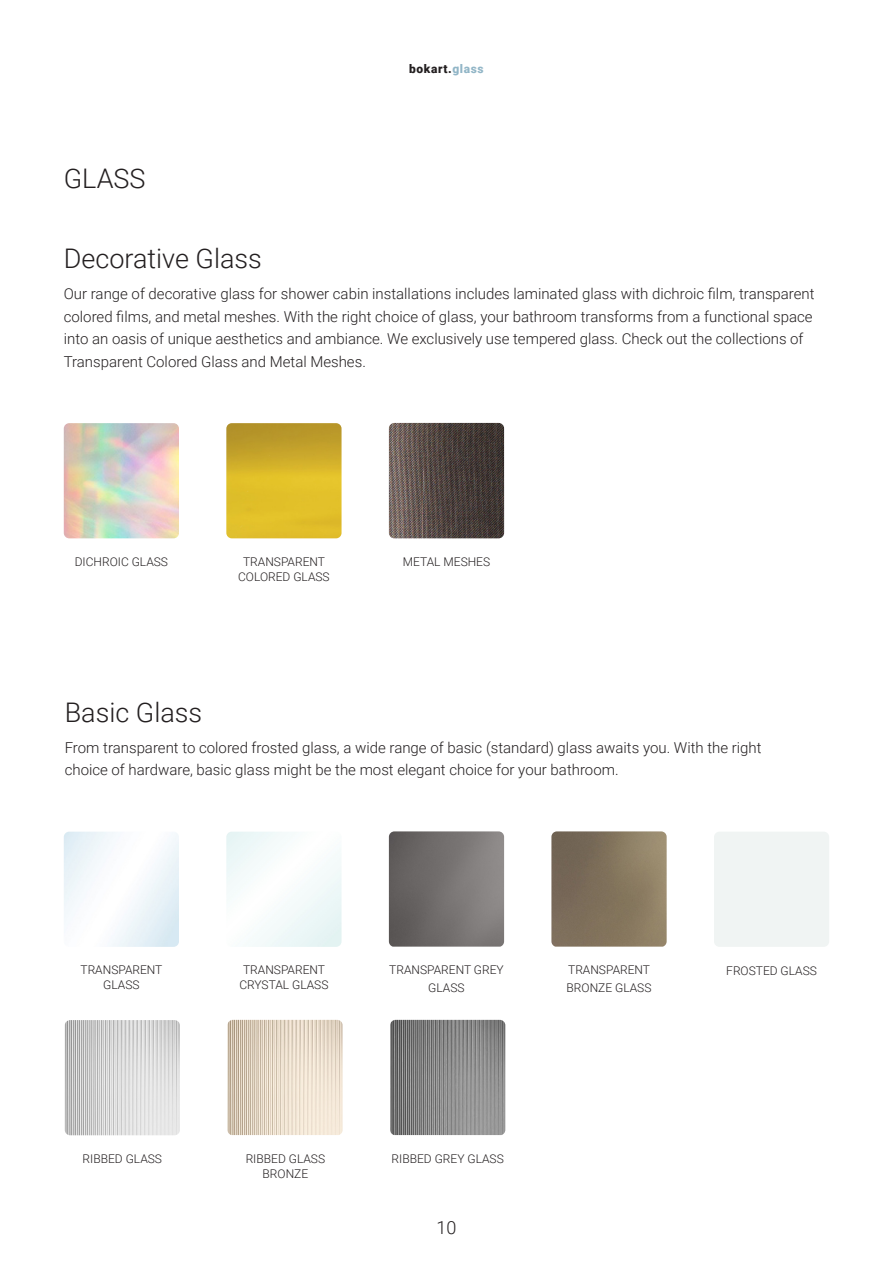
<style>
.page{position:relative;width:893px;height:1263px;background:#fff}
.page>*{position:absolute;margin:0;border:0;box-sizing:border-box;transform-origin:0 0}
.t1{font:300 27px "Roboto";color:#231f20}
.t2{font:300 18px "Roboto";color:#231f20}
.t3{font:300 15px/22.5px "Roboto";color:#231f20}
.t4{font:300 12px/15px "Roboto";color:#231f20;text-align:center}
.t5{font:900 12px "Roboto";letter-spacing:.05em;color:#231f20}
.s1{color:#92b6c7}
</style>
<div class="page">
<img style="left:64px;top:423px;width:115px;height:115px">
<img style="left:226px;top:423px;width:116px;height:115px">
<img style="left:389px;top:423px;width:115px;height:115px">
<img style="left:226px;top:832px;width:116px;height:115px">
<img style="left:389px;top:831px;width:115px;height:116px">
<img style="left:551px;top:831px;width:116px;height:116px">
<img style="left:65px;top:1020px;width:115px;height:115px">
<img style="left:227px;top:1020px;width:116px;height:115px">
<img style="left:390px;top:1020px;width:115px;height:115px">
<h1 class="t1" style="left:64px;top:159px;width:83px">GLASS</h1>
<p class="t5" style="left:409px;top:60px;width:76px">bokart.<span class="s1">glass</span></p>
<h1 class="t1" style="left:64px;top:240px;width:200px">Decorative Glass</h1>
<p class="t3" style="left:64px;top:282px;width:752px">Our range of decorative glass for shower cabin installations includes laminated glass with dichroic film, transparent colored films, and metal meshes. With the right choice of glass, your bathroom transforms from a functional space into an oasis of unique aesthetics and ambiance. We exclusively use tempered glass. Check out the collections of Transparent Colored Glass and Metal Meshes.</p>
<p class="t4" style="left:75px;top:553px;width:95px">DICHROIC GLASS</p>
<p class="t4" style="left:238px;top:553px;width:93px">TRANSPARENT<br>COLORED GLASS</p>
<p class="t4" style="left:403px;top:553px;width:89px">METAL MESHES</p>
<h1 class="t1" style="left:65px;top:693px;width:139px">Basic Glass</h1>
<p class="t3" style="left:65px;top:736px;width:698px">From transparent to colored frosted glass, a wide range of basic (standard) glass awaits you. With the right choice of hardware, basic glass might be the most elegant choice for your bathroom.</p>
<p class="t4" style="left:81px;top:962px;width:83px">TRANSPARENT<br>GLASS</p>
<p class="t4" style="left:239px;top:962px;width:91px">TRANSPARENT<br>CRYSTAL GLASS</p>
<p class="t4" style="left:389px;top:961px;width:116px;line-height:18px">TRANSPARENT GREY<br>GLASS</p>
<p class="t4" style="left:567px;top:961px;width:86px;line-height:18px;text-align:left">TRANSPARENT<br>BRONZE GLASS</p>
<p class="t4" style="left:726px;top:962px;width:92px">FROSTED GLASS</p>
<p class="t4" style="left:83px;top:1151px;width:81px">RIBBED GLASS</p>
<p class="t4" style="left:246px;top:1151px;width:81px">RIBBED GLASS<br>BRONZE</p>
<p class="t4" style="left:392px;top:1151px;width:114px">RIBBED GREY GLASS</p>
<p class="t2" style="left:436px;top:1215px;width:21px">10</p>
</div>
